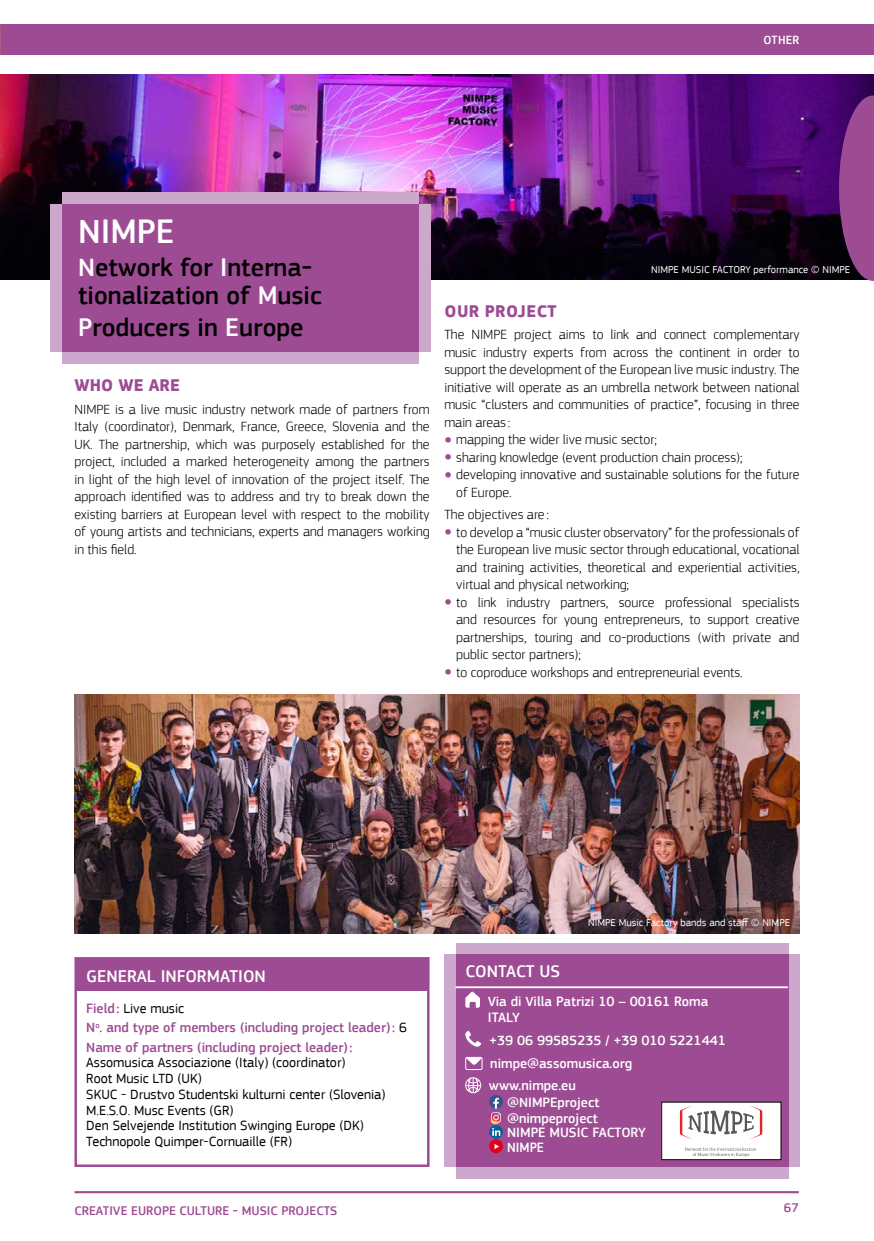
<style>
.page{position:relative;width:874px;height:1241px;background:#fff}
.page>*{position:absolute;margin:0;border:0;box-sizing:border-box;transform-origin:0 0}
.t1{font:500 35px "EC Square Sans Pro";color:#fff}
.t2{font:500 26.25px/28px "EC Square Sans Pro";color:#000}
.t3{font:500 17.5px "EC Square Sans Pro";color:#fff}
.t4{font:700 17.5px "EC Square Sans Pro";letter-spacing:.02em;color:#9d4c94}
.t5{font:300 14px/17.5px "EC Square Sans Pro";color:#000;text-align:justify}
.t6{font:14px/15.8px "EC Square Sans Pro";color:#000}
.t7{font:500 14px/14.3px "EC Square Sans Pro";color:#fff}
.t8{font:500 14px/19.4px "EC Square Sans Pro";color:#9d4c94}
.t9{font:500 12.95px "EC Square Sans Pro";color:#9d4c94}
.t10{font:500 12.25px "EC Square Sans Pro";letter-spacing:.02em;color:#fff}
.t11{font:10.5px "EC Square Sans Pro";color:#fff}
.s1{color:#fff}
.s2{font-weight:400;font-size:8.75px;color:#9d4c94}
.s3{font-weight:400;color:#000}
</style>
<div class="page">
<hr style="left:74px;top:1190px;width:724px;height:2px;background:#9d4c94">
<div style="left:0;top:25px;width:873px;height:30px;background:#9d4c94"></div>
<img style="left:0;top:74px;width:873px;height:205px">
<div style="left:75px;top:958px;width:353px;height:32px;background:#9d4c94"></div>
<div style="left:444px;top:954px;width:355px;height:212px;background:#cca9cc"></div>
<div style="left:456px;top:943px;width:332px;height:235px;background:#cca9cc"></div>
<div style="left:74px;top:956px;width:355px;height:210px;border:2px solid #9d4c94"></div>
<div style="left:456px;top:954px;width:332px;height:212px;background:#9d4c94"></div>
<svg style="left:465px;top:991px;width:14px;height:16px"></svg>
<svg style="left:465px;top:1031px;width:16px;height:15px"></svg>
<div style="left:465px;top:1056px;width:17px;height:13px;border:1px solid #fff"></div>
<svg style="left:465px;top:1057px;width:16px;height:8px"></svg>
<svg style="left:465px;top:1077px;width:16px;height:16px"></svg>
<svg style="left:489px;top:1094px;width:13px;height:14px"></svg>
<svg style="left:489px;top:1110px;width:13px;height:14px"></svg>
<svg style="left:489px;top:1124px;width:13px;height:14px"></svg>
<svg style="left:491px;top:1097px;width:10px;height:38px"></svg>
<div style="left:489px;top:1139px;width:13px;height:13px;background:#e2001a;border-radius:50%"></div>
<svg style="left:494px;top:1144px;width:5px;height:4px"></svg>
<hr style="left:455px;top:986px;width:332px;height:2px;background:#fff">
<div style="left:661px;top:1101px;width:119px;height:58px;background:#fff"></div>
<svg style="left:679px;top:1106px;width:82px;height:33px"></svg>
<svg style="left:685px;top:1147px;width:70px;height:9px"></svg>
<img style="left:74px;top:694px;width:725px;height:239px">
<div style="left:50px;top:204px;width:380px;height:148px;background:#cca9cc"></div>
<div style="left:62px;top:192px;width:356px;height:171px;background:#cca9cc"></div>
<div style="left:62px;top:204px;width:356px;height:148px;background:#9d4c94"></div>
<svg style="left:838px;top:95px;width:35px;height:186px;background:#803b7f"></svg>
<p class="t10" style="left:763px;top:33px;width:37px">OTHER</p>
<h1 class="t1" style="left:78px;top:211px;width:98px">NIMPE</h1>
<h2 class="t2" style="left:78px;top:254px;width:245px"><span class="s1">N</span>etwork for <span class="s1">I</span>nterna&shy;tionalization of <span class="s1">M</span>usic</h2>
<h2 class="t2" style="left:78px;top:313px;width:227px"><span class="s1">P</span>roducers in <span class="s1">E</span>urope</h2>
<p class="t4" style="left:74px;top:375px;width:107px">WHO WE ARE</p>
<p class="t5" style="left:74px;top:400px;width:356px">NIMPE is a live music industry network made of partners from Italy (coordinator), Denmark, France, Greece, Slovenia and the UK. The partnership, which was purposely established for the project, included a marked heterogeneity among the partners in light of the high level of innovation of the project itself. The approach identified was to address and try to break down the existing barriers at European level with respect to the mobility of young artists and technicians, experts and managers working in this field.</p>
<p class="t11" style="left:650px;top:264px;width:200px">NIMPE MUSIC FACTORY performance © NIMPE</p>
<p class="t4" style="left:444px;top:300px;width:113px">OUR PROJECT</p>
<p class="t5" style="left:444px;top:326px;width:356px">The NIMPE project aims to link and connect complementary music industry experts from across the continent in order to support the development of the European live music industry. The initiative will operate as an umbrella network between national music “clusters and communities of practice”, focusing in three main areas :</p>
<p class="t5" style="left:444px;top:431px;width:214px"><span class="s2">●</span> mapping the wider live music sector;</p>
<p class="t5" style="left:444px;top:448px;width:299px"><span class="s2">●</span> sharing knowledge (event production chain process);</p>
<p class="t5" style="left:456px;top:466px;width:344px;text-indent:-12px"><span class="s2">●</span> developing innovative and sustainable solutions for the future of Europe.</p>
<p class="t5" style="left:444px;top:506px;width:106px">The objectives are :</p>
<p class="t5" style="left:456px;top:523px;width:344px;text-indent:-12px"><span class="s2">●</span> to develop a “music cluster observatory” for the professionals of the European live music sector through educational, vocational and training activities, theoretical and experiential activities, virtual and physical networking;</p>
<p class="t5" style="left:456px;top:593px;width:344px;text-indent:-12px"><span class="s2">●</span> to link industry partners, source professional specialists and resources for young entrepreneurs, to support creative partnerships, touring and co-productions (with private and public sector partners);</p>
<p class="t5" style="left:444px;top:663px;width:300px"><span class="s2">●</span> to coproduce workshops and entrepreneurial events.</p>
<p class="t3" style="left:86px;top:965px;width:181px">GENERAL INFORMATION</p>
<p class="t8" style="left:86px;top:998px;width:322px">Field: <span class="s3">Live music<br></span>N<sup>o</sup>. and type of members (including project leader): <span class="s3">6<br></span>Name of partners (including project leader):</p>
<p class="t6" style="left:86px;top:1054px;width:300px">Assomusica Associazione (Italy) (coordinator)<br>Root Music LTD (UK)<br>SKUC - Drustvo Studentski kulturni center (Slovenia)<br>M.E.S.O. Musc Events (GR)<br>Den Selvejende Institution Swinging Europe (DK)<br>Technopole Quimper-Cornuaille (FR)</p>
<p class="t11" style="left:587px;top:916px;width:203px">NIMPE Music Factory bands and staff © NIMPE</p>
<p class="t3" style="left:465px;top:960px;width:96px">CONTACT US</p>
<p class="t7" style="left:487px;top:993px;width:222px;line-height:15.8px">Via di Villa Patrizi 10 – 00161 Roma<br>ITALY</p>
<p class="t7" style="left:489px;top:1028px;width:238px;line-height:23.3px">+39 06 99585235 / +39 010 5221441 nimpe@assomusica.org</p>
<p class="t7" style="left:507px;top:1076px;width:94px;line-height:17.5px;text-indent:-18px">www.nimpe.eu @NIMPEproject</p>
<p class="t7" style="left:507px;top:1111px;width:140px">@nimpeproject<br>NIMPE MUSIC FACTORY<br>NIMPE</p>
<p class="t9" style="left:74px;top:1202px;width:264px">CREATIVE EUROPE CULTURE - MUSIC PROJECTS</p>
<p class="t9" style="left:783px;top:1199px;width:16px">67</p>
</div>
